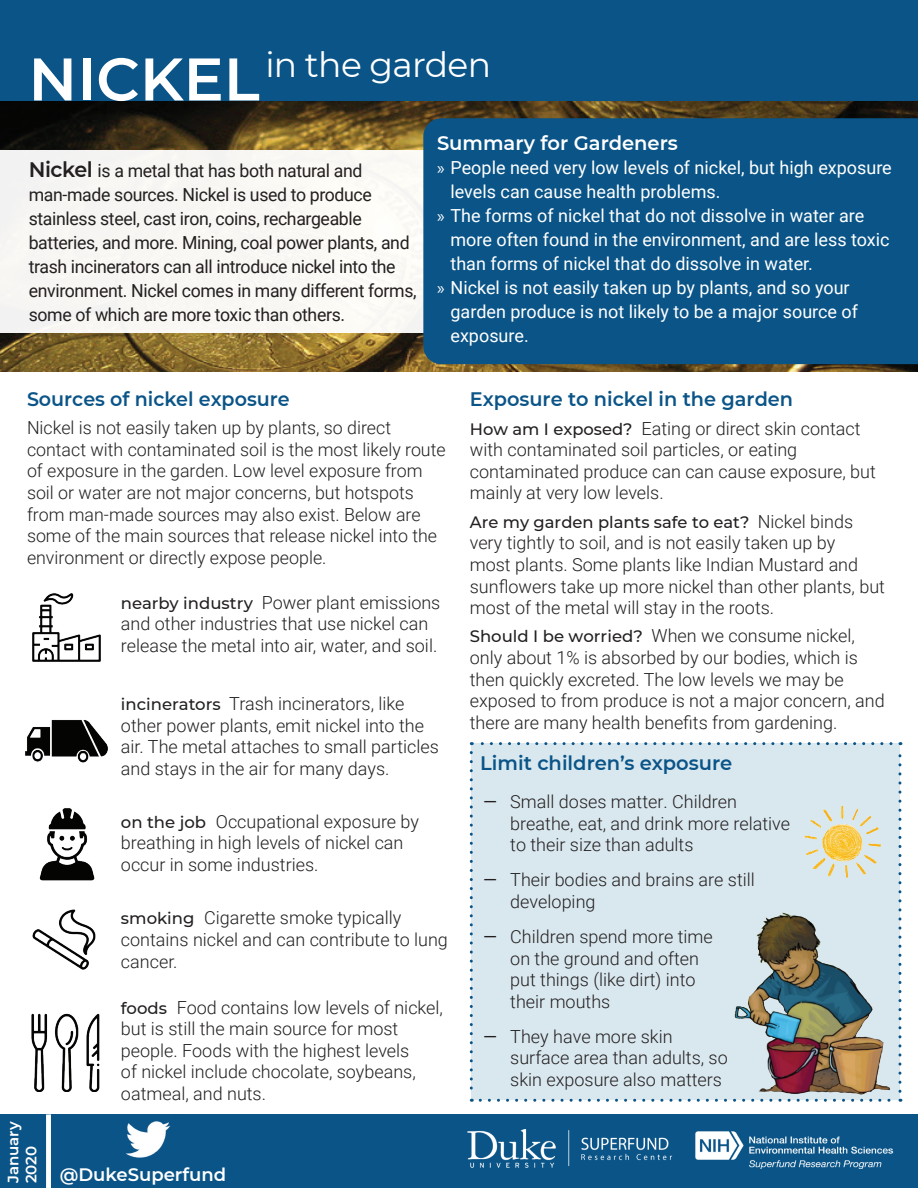
<style>
.page{position:relative;width:918px;height:1188px;background:#fff}
.page>*{position:absolute;margin:0;border:0;box-sizing:border-box;transform-origin:0 0}
.t1{font:34.5px "Montserrat";letter-spacing:-.02em;color:#fff}
.t2{font:600 19.5px "Montserrat";color:#0a5487}
.t3{font:600 19.5px "Montserrat";color:#fff}
.t4{font:300 18px/21.6px "Roboto";color:#231f20}
.t5{font:18px "Roboto";color:#fff}
.t6{font:18px/24px "Roboto";letter-spacing:-.02em;color:#231f20}
.t7{font:600 18px "Montserrat";color:#fff}
.t8{font:500 16.5px "Montserrat";color:#231f20}
.t9{font:600 15px/18px "Montserrat";color:#fff}
.s1{font-weight:600;font-size:60px}
.s2{font-family:"Myriad Pro"}
.s3{font-family:"Montserrat";font-weight:600;font-size:21px}
.s4{font-family:"Montserrat";font-weight:500;font-size:16.5px}
.s5{font-family:"Roboto";font-weight:300;font-size:18px}
.s6{font-weight:400}
</style>
<div class="page">
<img style="left:0;top:100px;width:918px;height:271px">
<div style="left:471px;top:744px;width:429px;height:356px;background:#d9e8ef"></div>
<svg style="left:470px;top:753px;width:3px;height:349px"></svg>
<svg style="left:480px;top:1099px;width:421px;height:3px"></svg>
<svg style="left:898px;top:742px;width:3px;height:349px"></svg>
<svg style="left:471px;top:742px;width:420px;height:3px"></svg>
<div style="left:0;top:1115px;width:918px;height:73px;background:#0a5487"></div>
<div style="left:0;top:0;width:918px;height:100px;background:#0a5487"></div>
<div style="left:0;top:150px;width:481px;height:182px;background:#f8f7f4"></div>
<div style="left:423px;top:118px;width:495px;height:246px;background:#0a5487"></div>
<img style="left:696px;top:1131px;width:198px;height:38px">
<img style="left:467px;top:1130px;width:205px;height:38px">
<img style="left:39px;top:808px;width:56px;height:73px">
<img style="left:25px;top:720px;width:83px;height:43px">
<img style="left:32px;top:593px;width:69px;height:69px">
<img style="left:804px;top:805px;width:77px;height:73px">
<img style="left:734px;top:912px;width:156px;height:183px">
<img style="left:32px;top:909px;width:64px;height:61px">
<img style="left:31px;top:1013px;width:69px;height:79px">
<img style="left:113px;top:1114px;width:68px;height:44px">
<div style="left:46px;top:1115px;width:5px;height:73px;background:#fff"></div>
<h1 class="t1" style="left:28px;top:41px;width:464px"><span class="s1">NICKEL</span> in the garden</h1>
<p class="t3" style="left:437px;top:130px;width:242px">Summary for Gardeners</p>
<p class="t5" style="left:437px;top:155px;width:456px"><span class="s2">»</span> People need very low levels of nickel, but high exposure</p>
<p class="t5" style="left:451px;top:179px;width:271px">levels can cause health problems.</p>
<p class="t5" style="left:437px;top:203px;width:429px"><span class="s2">»</span> The forms of nickel that do not dissolve in water are</p>
<p class="t5" style="left:451px;top:227px;width:441px">more often found in the environment, and are less toxic</p>
<p class="t5" style="left:451px;top:251px;width:364px">than forms of nickel that do dissolve in water.</p>
<p class="t5" style="left:437px;top:275px;width:414px"><span class="s2">»</span> Nickel is not easily taken up by plants, and so your</p>
<p class="t5" style="left:451px;top:299px;width:409px">garden produce is not likely to be a major source of</p>
<p class="t5" style="left:451px;top:323px;width:80px">exposure.</p>
<p class="t6" style="left:29px;top:158px;width:389px"><span class="s3">Nickel</span> is a metal that has both natural and man-made sources. Nickel is used to produce stainless steel, cast iron, coins, rechargeable batteries, and more. Mining, coal power plants, and trash incinerators can all introduce nickel into the environment. Nickel comes in many different forms, some of which are more toxic than others.</p>
<p class="t2" style="left:27px;top:385px;width:264px">Sources of nickel exposure</p>
<p class="t2" style="left:470px;top:385px;width:325px">Exposure to nickel in the garden</p>
<p class="t4" style="left:470px;top:417px;width:408px"><span class="s4">How am I exposed?</span> Eating or direct skin contact with contaminated soil particles, or eating contaminated produce can can cause exposure, but mainly at very low levels.</p>
<p class="t8" style="left:470px;top:510px;width:385px">Are my garden plants safe to eat? <span class="s5">Nickel binds</span></p>
<p class="t4" style="left:470px;top:531px;width:417px">very tightly to soil, and is not easily taken up by<br>most plants. Some plants like Indian Mustard and sunflowers take up more nickel than other plants, but most of the metal will stay in the roots.</p>
<p class="t4" style="left:470px;top:625px;width:416px"><span class="s4">Should I be worried?</span> When we consume nickel, only about 1% is absorbed by our bodies, which is then quickly excreted. The low levels we may be exposed to from produce is not a major concern, and there are many health benefits from gardening.</p>
<p class="t4" style="left:27px;top:416px;width:420px">Nickel is not easily taken up by plants, so direct contact with contaminated soil is the most likely route of exposure in the garden. Low level exposure from soil or water are not major concerns, but hotspots from man-made sources may also exist. Below are some of the main sources that release nickel into the environment or directly expose people.</p>
<p class="t4" style="left:121px;top:591px;width:321px"><span class="s4">nearby industry</span> Power plant emissions and other industries that use nickel can release the metal into air, water, and soil.</p>
<p class="t4" style="left:121px;top:692px;width:320px"><span class="s4">incinerators</span> Trash incinerators, like other power plants, emit nickel into the air. The metal attaches to small particles and stays in the air for many days.</p>
<p class="t4" style="left:121px;top:810px;width:300px"><span class="s4">on the job</span> Occupational exposure by breathing in high levels of nickel can occur in some industries.</p>
<p class="t2" style="left:480px;top:750px;width:254px">Limit children’s exposure</p>
<p class="t4" style="left:510px;top:790px;width:281px;text-indent:-27px"><span class="s6">—</span> Small doses matter. Children breathe, eat, and drink more relative to their size than adults</p>
<p class="t4" style="left:510px;top:868px;width:246px;text-indent:-27px"><span class="s6">—</span> Their bodies and brains are still developing</p>
<p class="t4" style="left:510px;top:925px;width:204px;text-indent:-27px"><span class="s6">—</span> Children spend more time on the ground and often put things (like dirt) into their mouths</p>
<p class="t4" style="left:510px;top:1025px;width:219px;text-indent:-27px"><span class="s6">—</span> They have more skin surface area than adults, so skin exposure also matters</p>
<p class="t4" style="left:121px;top:907px;width:329px"><span class="s4">smoking</span> Cigarette smoke typically contains nickel and can contribute to lung cancer.</p>
<p class="t4" style="left:121px;top:996px;width:324px"><span class="s4">foods</span> Food contains low levels of nickel, but is still the main source for most people. Foods with the highest levels<br>of nickel include chocolate, soybeans, oatmeal, and nuts.</p>
<p class="t9" style="left:3px;top:1183px;width:64px;rotate:-90deg">January<br>2020</p>
<p class="t7" style="left:60px;top:1162px;width:168px">@DukeSuperfund</p>
</div>
